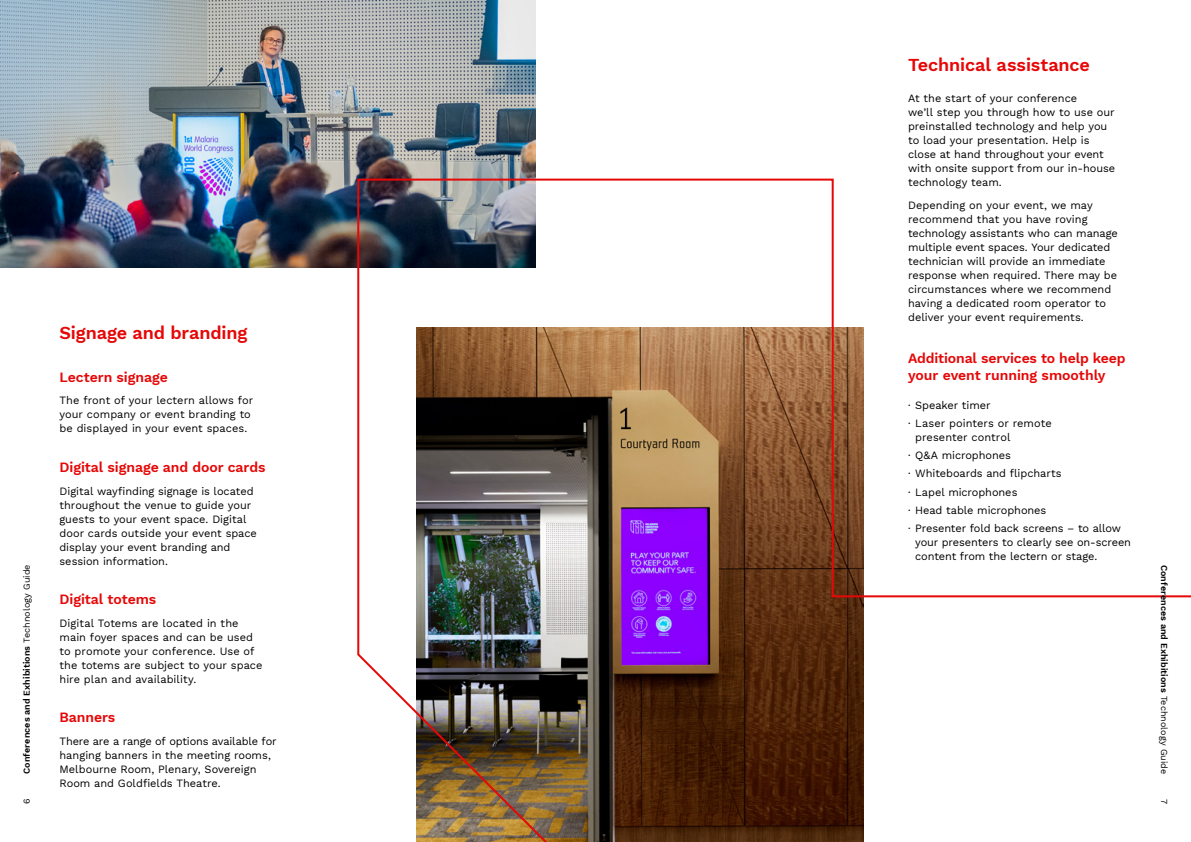
<style>
.page{position:relative;width:1191px;height:842px;background:#fff}
.page>*{position:absolute;margin:0;border:0;box-sizing:border-box;transform-origin:0 0}
.Body_Heading__Space_after{font:600 18px "Work Sans";letter-spacing:-.01em;color:#e60707}
.Body_Subheading_1{font:600 14px "Work Sans";letter-spacing:-.005em;color:#e60707}
.Body_Subheading_1__Space_After{font:600 14px/17px "Work Sans";letter-spacing:-.01em;color:#e60707}
.Body__End{font:11px/14px "Work Sans";color:#000}
.Body{font:11px/14px "Work Sans";letter-spacing:-.005em;color:#000}
.t1{font:600 9px "Work Sans";letter-spacing:.005em;color:#000}
.t2{font:9px "Work Sans";color:#000}
.s1{font-weight:400}
</style>
<div class="page">
<img style="left:0;top:0;width:536px;height:268px">
<img style="left:356px;top:178px;width:835px;height:664px">
<p class="t1" style="left:20px;top:774px;width:211px;rotate:-90deg">Conferences and Exhibitions <span class="s1">Technology Guide</span></p>
<p class="t2" style="left:20px;top:804px;width:7px;rotate:-90deg">6</p>
<p class="Body_Heading__Space_after" style="left:60px;top:319px;width:189px">Signage and branding</p>
<p class="Body_Subheading_1" style="left:60px;top:366px;width:110px">Lectern signage</p>
<p class="Body__End" style="left:60px;top:393px;width:195px">The front of your lectern allows for your company or event branding to be displayed in your event spaces.</p>
<p class="Body_Subheading_1" style="left:60px;top:457px;width:207px">Digital signage and door cards</p>
<p class="Body__End" style="left:60px;top:483px;width:199px">Digital wayfinding signage is located throughout the venue to guide your guests to your event space. Digital door cards outside your event space display your event branding and session information.</p>
<p class="Body_Subheading_1" style="left:60px;top:589px;width:98px">Digital totems</p>
<p class="Body__End" style="left:60px;top:615px;width:204px">Digital Totems are located in the main foyer spaces and can be used to promote your conference. Use of the totems are subject to your space hire plan and availability.</p>
<p class="Body_Subheading_1" style="left:60px;top:707px;width:57px">Banners</p>
<p class="Body__End" style="left:60px;top:734px;width:219px">There are a range of options available for hanging banners in the meeting rooms, Melbourne Room, Plenary, Sovereign Room and Goldfields Theatre.</p>
<p class="Body_Heading__Space_after" style="left:908px;top:52px;width:183px">Technical assistance</p>
<p class="Body" style="left:908px;top:91px;width:208px">At the start of your conference<br>we’ll step you through how to use our preinstalled technology and help you to load your presentation. Help is close at hand throughout your event with onsite support from our in-house technology team.</p>
<p class="Body__End" style="left:908px;top:198px;width:211px">Depending on your event, we may recommend that you have roving technology assistants who can manage multiple event spaces. Your dedicated technician will provide an immediate response when required. There may be circumstances where we recommend having a dedicated room operator to deliver your event requirements.</p>
<p class="Body_Subheading_1__Space_After" style="left:908px;top:350px;width:219px">Additional services to help keep your event running smoothly</p>
<p class="Body__End" style="left:908px;top:397px;width:84px">∙ Speaker timer</p>
<p class="Body__End" style="left:915px;top:416px;width:138px;text-indent:-7px">∙ Laser pointers or remote presenter control</p>
<p class="Body__End" style="left:908px;top:448px;width:104px">∙ Q&amp;A microphones</p>
<p class="Body__End" style="left:908px;top:466px;width:155px">∙ Whiteboards and flipcharts</p>
<p class="Body__End" style="left:908px;top:484px;width:111px">∙ Lapel microphones</p>
<p class="Body__End" style="left:908px;top:503px;width:140px">∙ Head table microphones</p>
<p class="Body__End" style="left:915px;top:521px;width:217px;text-indent:-7px">∙ Presenter fold back screens – to allow your presenters to clearly see on-screen content from the lectern or stage.</p>
<p class="t1" style="left:1171px;top:564px;width:211px;rotate:90deg">Conferences and Exhibitions <span class="s1">Technology Guide</span></p>
<p class="t2" style="left:1171px;top:799px;width:7px;rotate:90deg">7</p>
</div>
